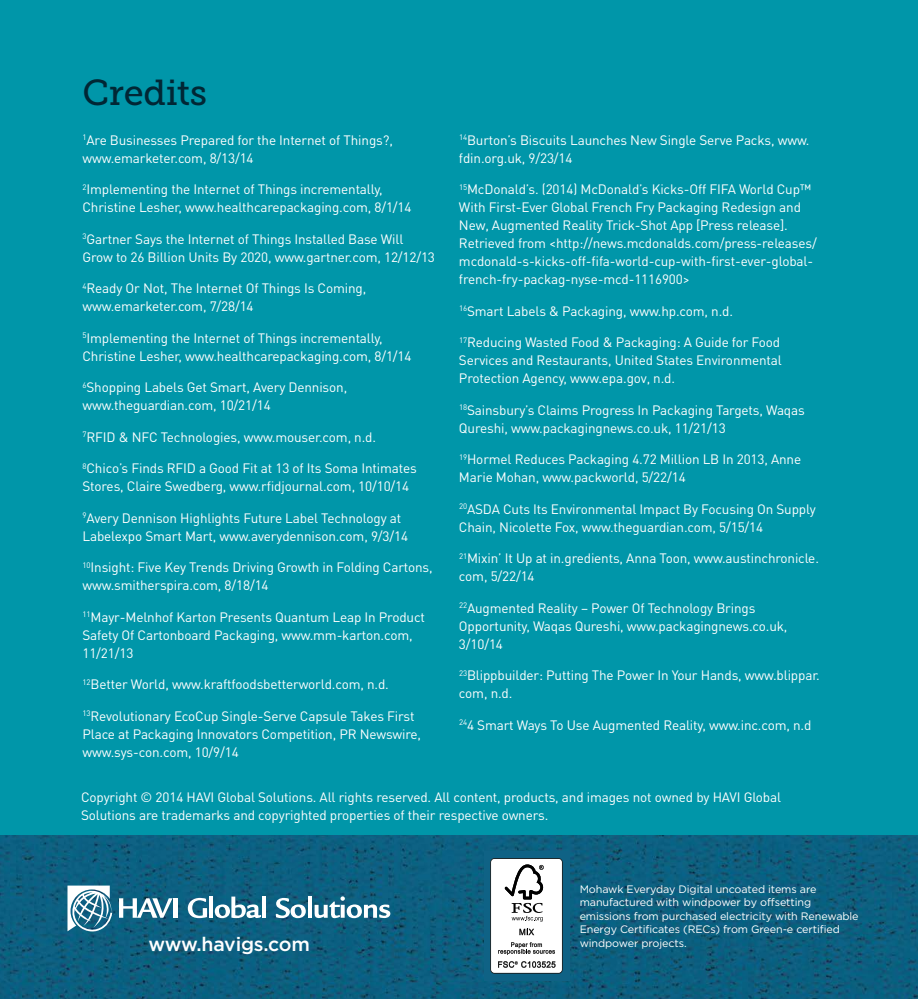
<style>
.page{position:relative;width:918px;height:999px;background:#fff}
.page>*{position:absolute;margin:0;border:0;box-sizing:border-box;transform-origin:0 0}
.t1{font:36px "Museo Slab 500";letter-spacing:-.01em;color:#012735}
.t2{font:500 19.5px "Gotham";letter-spacing:-.01em;color:#fff}
.t3{font:13.5px/18px "DINOT";letter-spacing:-.01em;color:#fff}
.t4{font:10.8px/13.5px "Gotham";letter-spacing:-.01em;color:#fff}
</style>
<div class="page">
<img style="left:0;top:834px;width:918px;height:165px">
<div style="left:484px;top:851px;width:85px;height:130px;background:#0f6285"></div>
<svg style="left:67px;top:886px;width:46px;height:47px"></svg>
<svg style="left:119px;top:898px;width:54px;height:20px"></svg>
<hr style="left:173px;top:898px;width:4px;height:20px;background:#fff">
<svg style="left:188px;top:898px;width:19px;height:20px"></svg>
<hr style="left:209px;top:897px;width:4px;height:21px;background:#fff">
<svg style="left:215px;top:897px;width:46px;height:21px"></svg>
<hr style="left:262px;top:897px;width:4px;height:21px;background:#fff">
<svg style="left:276px;top:898px;width:30px;height:20px"></svg>
<hr style="left:308px;top:897px;width:4px;height:21px;background:#fff">
<svg style="left:315px;top:896px;width:75px;height:22px"></svg>
<div style="left:0;top:0;width:918px;height:834px;background:#0096a9"></div>
<svg style="left:490px;top:858px;width:73px;height:116px;background:#d8d9da"></svg>
<h1 class="t1" style="left:82px;top:73px;width:126px">Credits</h1>
<p class="t3" style="left:82px;top:130px;width:312px"><sup>1</sup>Are Businesses Prepared for the Internet of Things?, www.emarketer.com, 8/13/14</p>
<p class="t3" style="left:82px;top:180px;width:331px"><sup>2</sup>Implementing the Internet of Things incrementally,<br>Christine Lesher, www.healthcarepackaging.com, 8/1/14</p>
<p class="t3" style="left:82px;top:229px;width:354px"><sup>3</sup>Gartner Says the Internet of Things Installed Base Will<br>Grow to 26 Billion Units By 2020, www.gartner.com, 12/12/13</p>
<p class="t3" style="left:82px;top:279px;width:285px"><sup>4</sup>Ready Or Not, The Internet Of Things Is Coming, www.emarketer.com, 7/28/14</p>
<p class="t3" style="left:82px;top:328px;width:331px"><sup>5</sup>Implementing the Internet of Things incrementally,<br>Christine Lesher, www.healthcarepackaging.com, 8/1/14</p>
<p class="t3" style="left:82px;top:378px;width:266px"><sup>6</sup>Shopping Labels Get Smart, Avery Dennison, www.theguardian.com, 10/21/14</p>
<p class="t3" style="left:82px;top:427px;width:295px"><sup>7</sup>RFID &amp; NFC Technologies, www.mouser.com, n.d.</p>
<p class="t3" style="left:82px;top:459px;width:336px"><sup>8</sup>Chico’s Finds RFID a Good Fit at 13 of Its Soma Intimates<br>Stores, Claire Swedberg, www.rfidjournal.com, 10/10/14</p>
<p class="t3" style="left:82px;top:508px;width:327px"><sup>9</sup>Avery Dennison Highlights Future Label Technology at<br>Labelexpo Smart Mart, www.averydennison.com, 9/3/14</p>
<p class="t3" style="left:82px;top:558px;width:352px"><sup>10</sup>Insight: Five Key Trends Driving Growth in Folding Cartons, www.smitherspira.com, 8/18/14</p>
<p class="t3" style="left:82px;top:607px;width:344px"><sup>11</sup>Mayr-Melnhof Karton Presents Quantum Leap In Product<br>Safety Of Cartonboard Packaging, www.mm-karton.com,<br>11/21/13</p>
<p class="t3" style="left:82px;top:675px;width:308px"><sup>12</sup>Better World, www.kraftfoodsbetterworld.com, n.d.</p>
<p class="t3" style="left:82px;top:706px;width:340px"><sup>13</sup>Revolutionary EcoCup Single-Serve Capsule Takes First<br>Place at Packaging Innovators Competition, PR Newswire, www.sys-con.com, 10/9/14</p>
<p class="t3" style="left:459px;top:130px;width:352px"><sup>14</sup>Burton’s Biscuits Launches New Single Serve Packs, www. fdin.org.uk, 9/23/14</p>
<p class="t3" style="left:459px;top:180px;width:359px"><sup>15</sup>McDonald’s. (2014) McDonald’s Kicks-Off FIFA World Cup™ With First-Ever Global French Fry Packaging Redesign and New, Augmented Reality Trick-Shot App [Press release].<br>Retrieved from &lt;http://news.mcdonalds.com/press-releases/ mcdonald-s-kicks-off-fifa-world-cup-with-first-ever-global&shy;french-fry-packag-nyse-mcd-1116900&gt;</p>
<p class="t3" style="left:459px;top:301px;width:276px"><sup>16</sup>Smart Labels &amp; Packaging, www.hp.com, n.d.</p>
<p class="t3" style="left:459px;top:333px;width:324px"><sup>17</sup>Reducing Wasted Food &amp; Packaging: A Guide for Food<br>Services and Restaurants, United States Environmental<br>Protection Agency, www.epa.gov, n.d.</p>
<p class="t3" style="left:459px;top:400px;width:347px"><sup>18</sup>Sainsbury’s Claims Progress In Packaging Targets, Waqas<br>Qureshi, www.packagingnews.co.uk, 11/21/13</p>
<p class="t3" style="left:459px;top:450px;width:344px"><sup>19</sup>Hormel Reduces Packaging 4.72 Million LB In 2013, Anne<br>Marie Mohan, www.packworld, 5/22/14</p>
<p class="t3" style="left:459px;top:499px;width:358px"><sup>20</sup>ASDA Cuts Its Environmental Impact By Focusing On Supply<br>Chain, Nicolette Fox, www.theguardian.com, 5/15/14</p>
<p class="t3" style="left:459px;top:549px;width:361px"><sup>21</sup>Mixin’ It Up at in.gredients, Anna Toon, www.austinchronicle. com, 5/22/14</p>
<p class="t3" style="left:459px;top:598px;width:330px"><sup>22</sup>Augmented Reality – Power Of Technology Brings<br>Opportunity, Waqas Qureshi, www.packagingnews.co.uk,<br>3/10/14</p>
<p class="t3" style="left:459px;top:666px;width:362px"><sup>23</sup>Blippbuilder: Putting The Power In Your Hands, www.blippar. com, n.d.</p>
<p class="t3" style="left:459px;top:715px;width:354px"><sup>24</sup>4 Smart Ways To Use Augmented Reality, www.inc.com, n.d</p>
<p class="t3" style="left:81px;top:787px;width:702px">Copyright © 2014 HAVI Global Solutions. All rights reserved. All content, products, and images not owned by HAVI Global<br>Solutions are trademarks and copyrighted properties of their respective owners.</p>
<h2 class="t2" style="left:148px;top:933px;width:163px">www.havigs.com</h2>
<p class="t4" style="left:580px;top:882px;width:281px">Mohawk Everyday Digital uncoated items are manufactured with windpower by offsetting emissions from purchased electricity with Renewable Energy Certificates (RECs) from Green-e certified windpower projects.</p>
</div>
